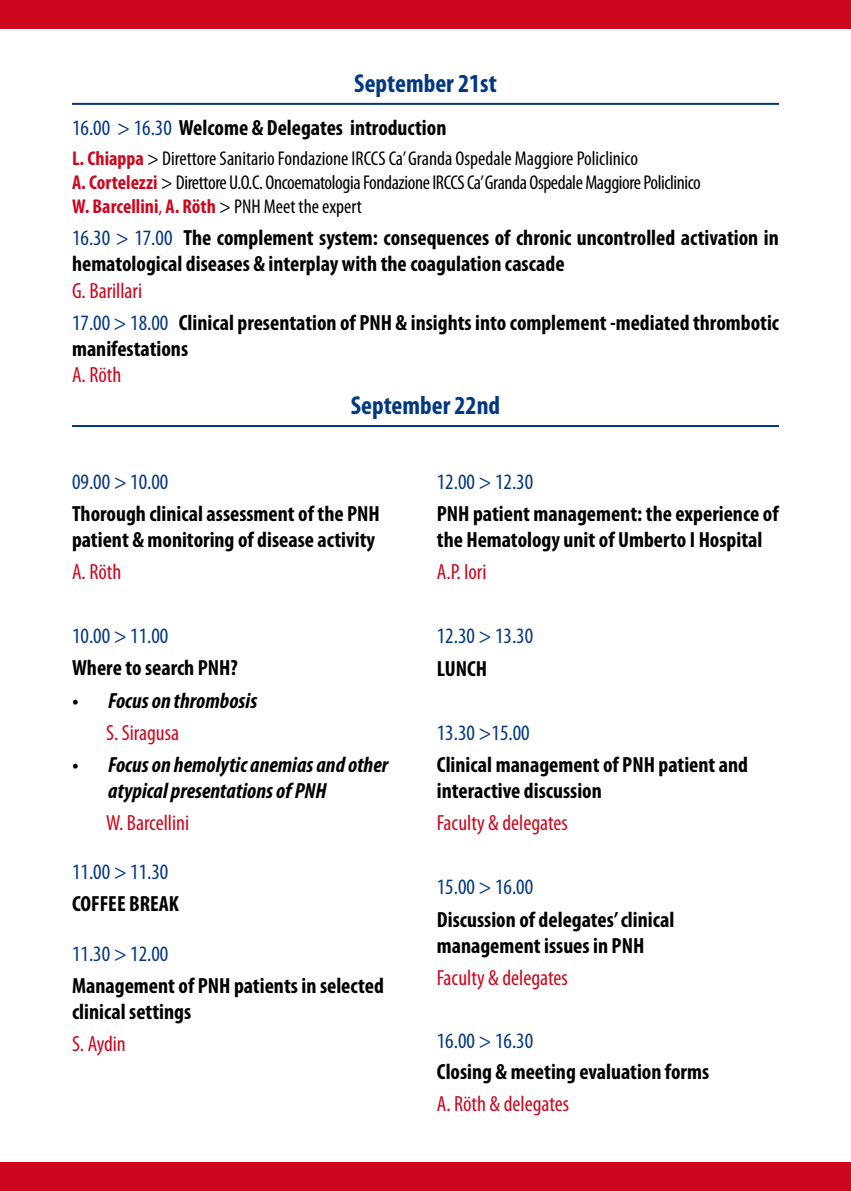
<style>
.page{position:relative;width:851px;height:1191px;background:#fff}
.page>*{position:absolute;margin:0;border:0;box-sizing:border-box;transform-origin:0 0}
.t1{font:700 condensed 26px "Myriad Pro";color:#003882}
.t2{font:700 condensed 22px/26.4px "Myriad Pro";color:#000}
.t3{font:condensed 22px "Myriad Pro";color:#cd071e}
.t4{font:condensed 22px "Myriad Pro";color:#003882}
.t5{font:italic 700 condensed 22px/26.4px "Myriad Pro";color:#000}
.t6{font:condensed 20px/24px "Myriad Pro";letter-spacing:-.02em;color:#000}
.s1{font-weight:400;color:#003882}
.s2{font-weight:700;color:#cd071e}
.s3{color:#cd071e}
.s4{font-weight:400;color:#cd071e}
</style>
<div class="page">
<hr style="left:72px;top:103px;width:706px;height:2px;background:#003882">
<hr style="left:72px;top:425px;width:706px;height:2px;background:#003882">
<div style="left:0;top:0;width:850px;height:28px;background:#cd071e"></div>
<div style="left:0;top:1162px;width:850px;height:29px;background:#cd071e"></div>
<p class="t1" style="left:354px;top:67px;width:144px">September 21st</p>
<p class="t2" style="left:72px;top:114px;width:376px"><span class="s1">16.00 &gt; 16.30</span> Welcome &amp; Delegates introduction</p>
<p class="t6" style="left:72px;top:146px;width:630px"><span class="s2">L. Chiappa</span> &gt; Direttore Sanitario Fondazione IRCCS Ca’ Granda Ospedale Maggiore Policlinico<br><span class="s2">A. Cortelezzi</span> &gt; Direttore U.O.C. Oncoematologia Fondazione IRCCS Ca’Granda Ospedale Maggiore Policlinico<br><span class="s2">W. Barcellini</span><span class="s3">,</span> <span class="s2">A. Röth</span> &gt; PNH Meet the expert</p>
<p class="t2" style="left:72px;top:224px;width:708px"><span class="s1">16.30 &gt; 17.00</span> The complement system: consequences of chronic uncontrolled activation in hematological diseases &amp; interplay with the coagulation cascade</p>
<p class="t2" style="left:72px;top:274px;width:708px;line-height:32px"><span class="s4">G. Barillari<br></span><span class="s1">17.00 &gt; 18.00</span> Clinical presentation of PNH &amp; insights into complement -mediated thrombotic</p>
<p class="t2" style="left:72px;top:335px;width:118px">manifestations</p>
<p class="t3" style="left:72px;top:362px;width:51px">A. Röth</p>
<p class="t1" style="left:350px;top:389px;width:151px">September 22nd</p>
<p class="t4" style="left:72px;top:468px;width:98px">09.00 &gt; 10.00</p>
<p class="t2" style="left:72px;top:500px;width:309px">Thorough clinical assessment of the PNH patient &amp; monitoring of disease activity</p>
<p class="t3" style="left:72px;top:558px;width:51px">A. Röth</p>
<p class="t4" style="left:72px;top:623px;width:98px">10.00 &gt; 11.00</p>
<p class="t2" style="left:72px;top:654px;width:167px">Where to search PNH?</p>
<p class="t5" style="left:72px;top:686px;width:187px">• Focus on thrombosis</p>
<p class="t3" style="left:106px;top:719px;width:74px">S. Siragusa</p>
<p class="t5" style="left:108px;top:750px;width:282px;text-indent:-36px">• Focus on hemolytic anemias and other atypical presentations of PNH</p>
<p class="t3" style="left:106px;top:809px;width:85px">W. Barcellini</p>
<p class="t4" style="left:72px;top:858px;width:98px">11.00 &gt; 11.30</p>
<p class="t2" style="left:72px;top:890px;width:108px">COFFEE BREAK</p>
<p class="t4" style="left:72px;top:940px;width:98px">11.30 &gt; 12.00</p>
<p class="t2" style="left:72px;top:971px;width:313px">Management of PNH patients in selected clinical settings</p>
<p class="t3" style="left:72px;top:1030px;width:55px">S. Aydin</p>
<p class="t4" style="left:437px;top:468px;width:98px">12.00 &gt; 12.30</p>
<p class="t2" style="left:437px;top:500px;width:343px">PNH patient management: the experience of the Hematology unit of Umberto I Hospital</p>
<p class="t3" style="left:437px;top:559px;width:51px">A.P. Iori</p>
<p class="t4" style="left:437px;top:623px;width:98px">12.30 &gt; 13.30</p>
<p class="t2" style="left:437px;top:654px;width:52px">LUNCH</p>
<p class="t4" style="left:437px;top:719px;width:94px">13.30 &gt;15.00</p>
<p class="t2" style="left:437px;top:751px;width:313px">Clinical management of PNH patient and interactive discussion</p>
<p class="t3" style="left:437px;top:809px;width:132px">Faculty &amp; delegates</p>
<p class="t4" style="left:437px;top:874px;width:98px">15.00 &gt; 16.00</p>
<p class="t2" style="left:437px;top:905px;width:239px">Discussion of delegates’ clinical management issues in PNH</p>
<p class="t3" style="left:437px;top:964px;width:132px">Faculty &amp; delegates</p>
<p class="t4" style="left:437px;top:1027px;width:98px">16.00 &gt; 16.30</p>
<p class="t2" style="left:437px;top:1058px;width:274px">Closing &amp; meeting evaluation forms</p>
<p class="t3" style="left:437px;top:1090px;width:134px">A. Röth &amp; delegates</p>
</div>
